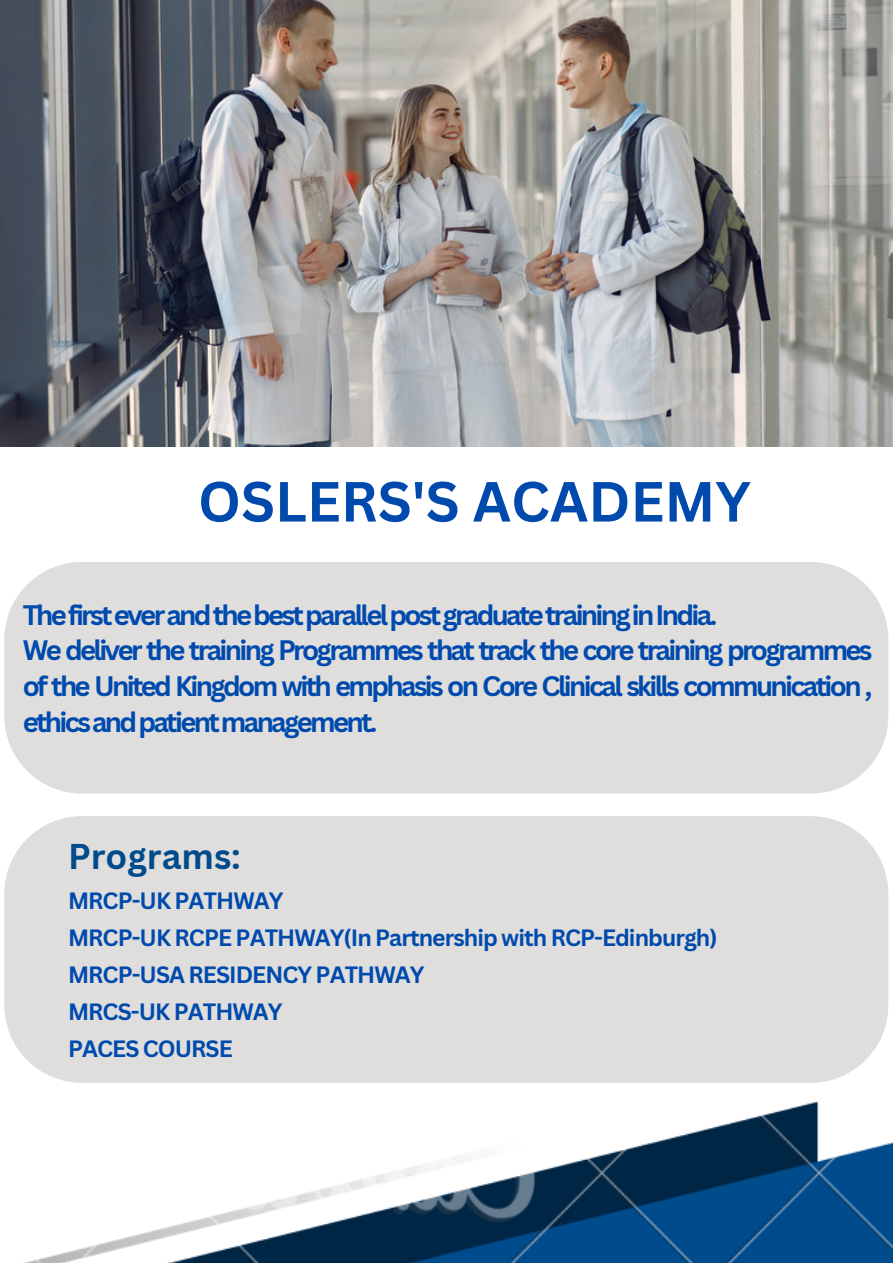
<style>
.page{position:relative;width:893px;height:1264px;background:#fff}
.page>*{position:absolute;margin:0;border:0;box-sizing:border-box;transform-origin:0 0}
.t1{font:700 55.35px "Canva Sans";color:#004aad}
.t2{font:700 34.8px "Canva Sans";color:#004b8c}
.t3{font:700 27.45px/35.8px "Canva Sans";letter-spacing:-.095em;color:#004aad;text-align:justify}
.t4{font:700 22.95px "Canva Sans";letter-spacing:-.045em;color:#004aad}
</style>
<div class="page">
<img style="left:0;top:0;width:892px;height:446px">
<img style="left:28px;top:1082px;width:864px;height:180px">
<div style="left:4px;top:562px;width:884px;height:231px;background:#dfdedd;border-radius:78px"></div>
<div style="left:4px;top:816px;width:884px;height:266px;background:#dfdedd"></div>
<p class="t1" style="left:198px;top:462px;width:554px">OSLERS'S ACADEMY</p>
<p class="t3" style="left:23px;top:596px;width:696px">ThefirsteverandthebestparallelpostgraduatetraininginIndia.</p>
<p class="t3" style="left:23px;top:632px;width:851px">We deliver the training Programmes that track the core training programmes of the United Kingdom with emphasis on Core Clinical skills communication , ethicsandpatientmanagement.</p>
<p class="t2" style="left:68px;top:832px;width:174px">Programs:</p>
<p class="t4" style="left:68px;top:884px;width:217px">MRCP-UK PATHWAY</p>
<p class="t4" style="left:68px;top:921px;width:651px">MRCP-UK RCPE PATHWAY(In Partnership with RCP-Edinburgh)</p>
<p class="t4" style="left:68px;top:958px;width:358px">MRCP-USA RESIDENCY PATHWAY</p>
<p class="t4" style="left:68px;top:995px;width:216px">MRCS-UK PATHWAY</p>
<p class="t4" style="left:68px;top:1032px;width:166px">PACES COURSE</p>
</div>
